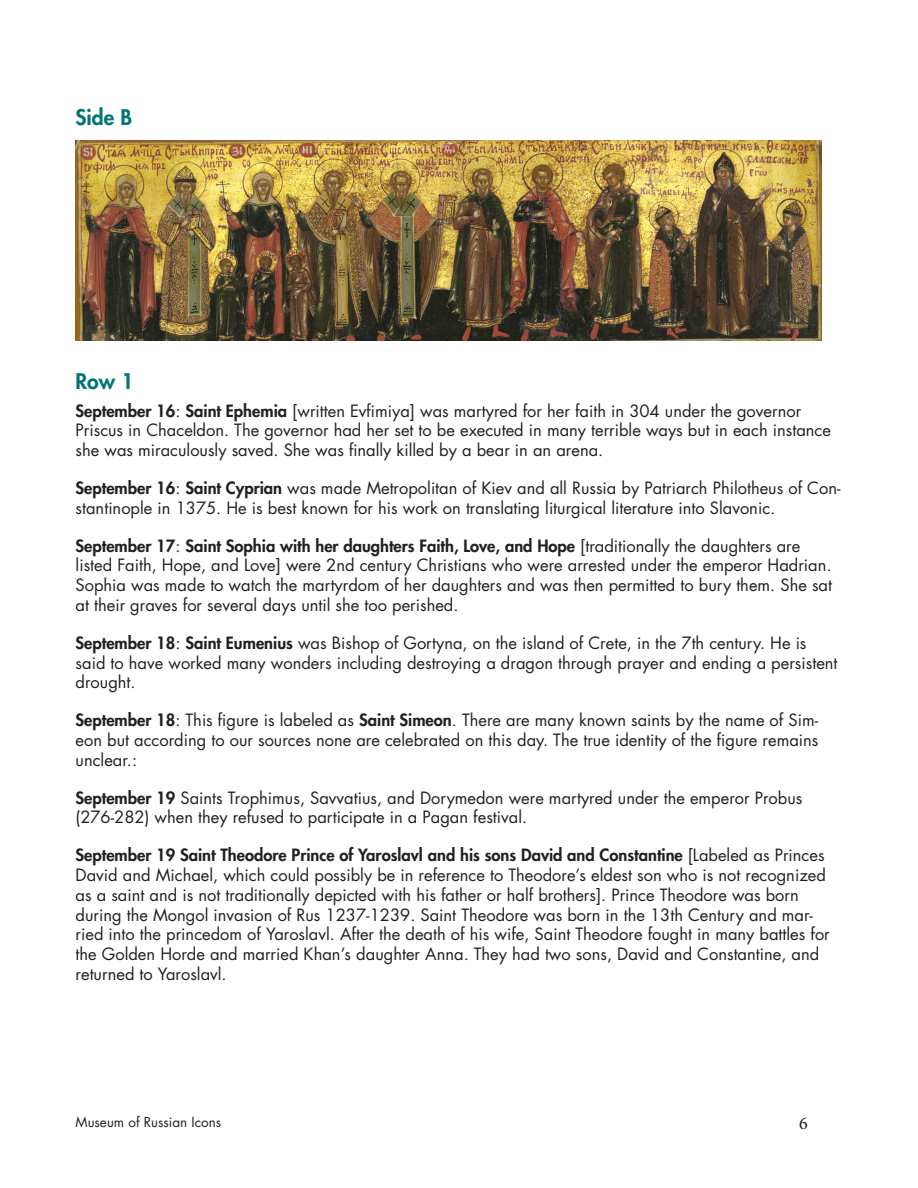
<style>
.page{position:relative;width:918px;height:1188px;background:#fff}
.page>*{position:absolute;margin:0;border:0;box-sizing:border-box;transform-origin:0 0}
.Side{font:800 21px "Futura Std";color:#007573}
.t1{font:18px "Minion Pro";color:#231f20}
.text{font:16.5px/19.8px "Futura Std";color:#231f20}
.t2{font:13.5px "Futura Std";color:#231f20}
.s1{font-weight:800}
</style>
<div class="page">
<img style="left:76px;top:141px;width:746px;height:199px">
<p class="Side" style="left:76px;top:104px;width:58px">Side B</p>
<p class="Side" style="left:76px;top:368px;width:59px">Row 1</p>
<p class="text" style="left:76px;top:401px;width:757px"><span class="s1">September 16</span>: <span class="s1">Saint Ephemia</span> [written Evfimiya] was martyred for her faith in 304 under the governor<br>Priscus in Chaceldon. The governor had her set to be executed in many terrible ways but in each instance she was miraculously saved. She was finally killed by a bear in an arena.</p>
<p class="text" style="left:76px;top:478px;width:766px"><span class="s1">September 16</span>: <span class="s1">Saint Cyprian</span> was made Metropolitan of Kiev and all Russia by Patriarch Philotheus of Con&shy;stantinople in 1375. He is best known for his work on translating liturgical literature into Slavonic.</p>
<p class="text" style="left:76px;top:536px;width:758px"><span class="s1">September 17</span>: <span class="s1">Saint Sophia with her daughters Faith, Love, and Hope</span> [traditionally the daughters are listed Faith, Hope, and Love] were 2nd century Christians who were arrested under the emperor Hadrian.<br>Sophia was made to watch the martyrdom of her daughters and was then permitted to bury them. She sat at their graves for several days until she too perished.</p>
<p class="text" style="left:76px;top:633px;width:764px"><span class="s1">September 18</span>: <span class="s1">Saint Eumenius</span> was Bishop of Gortyna, on the island of Crete, in the 7th century. He is said to have worked many wonders including destroying a dragon through prayer and ending a persistent drought.</p>
<p class="text" style="left:76px;top:710px;width:744px;text-align:justify"><span class="s1">September 18</span>: This figure is labeled as <span class="s1">Saint Simeon</span>. There are many known saints by the name of Sim&shy;eon but according to our sources none are celebrated on this day. The true identity of the figure remains unclear.:</p>
<p class="text" style="left:76px;top:788px;width:728px"><span class="s1">September 19</span> Saints Trophimus, Savvatius, and Dorymedon were martyred under the emperor Probus (276-282) when they refused to participate in a Pagan festival.</p>
<p class="text" style="left:76px;top:845px;width:756px"><span class="s1">September 19 Saint Theodore Prince of Yaroslavl and his sons David and Constantine</span> [Labeled as Princes David and Michael, which could possibly be in reference to Theodore’s eldest son who is not recognized as a saint and is not traditionally depicted with his father or half brothers]. Prince Theodore was born during the Mongol invasion of Rus 1237-1239. Saint Theodore was born in the 13th Century and mar&shy;ried into the princedom of Yaroslavl. After the death of his wife, Saint Theodore fought in many battles for the Golden Horde and married Khan’s daughter Anna. They had two sons, David and Constantine, and returned to Yaroslavl.</p>
<p class="t2" style="left:76px;top:1114px;width:147px">Museum of Russian Icons</p>
<p class="t1" style="left:799px;top:1111px;width:10px">6</p>
</div>
